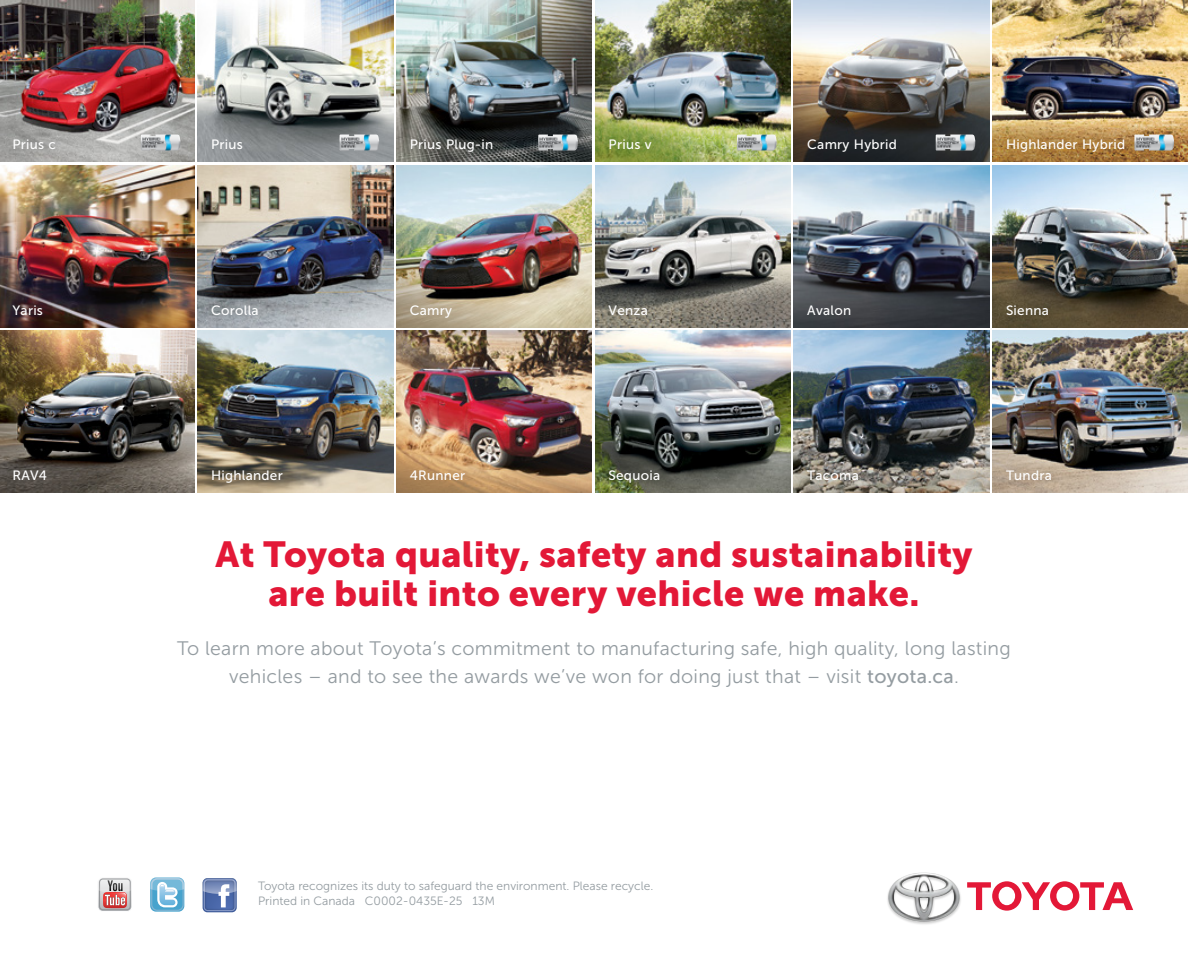
<style>
.page{position:relative;width:1188px;height:972px;background:#fff}
.page>*{position:absolute;margin:0;border:0;box-sizing:border-box;transform-origin:0 0}
.t1{font:36px/39px "Museo Sans 900";letter-spacing:.01em;color:#e31837;text-align:center}
.t2{font:19.5px/28.5px "Museo Sans 300";letter-spacing:.015em;color:#949ca1;text-align:center}
.t3{font:13.5px "Museo Sans 500";letter-spacing:.02em;color:#fff}
.t4{font:12px/15px "Museo Sans 300";color:#949ca1}
.s1{font-family:"Museo Sans 500"}
</style>
<div class="page">
<img style="left:794px;top:165px;width:195px;height:162px">
<img style="left:794px;top:0;width:195px;height:162px">
<img style="left:396px;top:165px;width:196px;height:162px">
<img style="left:993px;top:330px;width:195px;height:162px">
<img style="left:993px;top:165px;width:195px;height:162px">
<img style="left:0;top:330px;width:194px;height:162px">
<img style="left:794px;top:330px;width:195px;height:162px">
<img style="left:0;top:165px;width:194px;height:162px">
<img style="left:198px;top:330px;width:195px;height:162px">
<img style="left:396px;top:330px;width:196px;height:162px">
<img style="left:595px;top:330px;width:196px;height:162px">
<img style="left:0;top:0;width:194px;height:162px">
<img style="left:198px;top:0;width:195px;height:162px">
<img style="left:396px;top:0;width:196px;height:162px">
<img style="left:595px;top:0;width:196px;height:162px">
<img style="left:993px;top:0;width:195px;height:162px">
<img style="left:595px;top:165px;width:196px;height:162px">
<img style="left:198px;top:165px;width:195px;height:162px">
<div style="left:98px;top:877px;width:34px;height:35px;border:1px solid #fff;border-radius:5px"></div>
<svg style="left:98px;top:877px;width:34px;height:34px"></svg>
<div style="left:203px;top:878px;width:34px;height:34px;background:#4864a0;border-radius:5px"></div>
<svg style="left:203px;top:878px;width:34px;height:33px"></svg>
<svg style="left:150px;top:877px;width:34px;height:35px"></svg>
<svg style="left:150px;top:877px;width:34px;height:34px"></svg>
<svg style="left:967px;top:881px;width:166px;height:30px"></svg>
<img style="left:888px;top:873px;width:72px;height:49px">
<img style="left:141px;top:134px;width:40px;height:17px">
<img style="left:339px;top:134px;width:40px;height:17px">
<img style="left:538px;top:134px;width:40px;height:17px">
<img style="left:737px;top:134px;width:40px;height:17px">
<img style="left:936px;top:134px;width:39px;height:17px">
<img style="left:1134px;top:134px;width:40px;height:17px">
<p class="t3" style="left:12px;top:137px;width:45px">Prius c</p>
<p class="t3" style="left:211px;top:137px;width:33px">Prius</p>
<p class="t3" style="left:410px;top:137px;width:85px">Prius Plug-in</p>
<p class="t3" style="left:609px;top:137px;width:44px">Prius v</p>
<p class="t3" style="left:807px;top:137px;width:91px">Camry Hybrid</p>
<p class="t3" style="left:1006px;top:137px;width:121px">Highlander Hybrid</p>
<p class="t3" style="left:12px;top:302px;width:32px">Yaris</p>
<p class="t3" style="left:211px;top:302px;width:49px">Corolla</p>
<p class="t3" style="left:410px;top:302px;width:44px">Camry</p>
<p class="t3" style="left:609px;top:302px;width:41px">Venza</p>
<p class="t3" style="left:807px;top:302px;width:45px">Avalon</p>
<p class="t3" style="left:1006px;top:302px;width:44px">Sienna</p>
<p class="t3" style="left:12px;top:468px;width:36px">RAV4</p>
<p class="t3" style="left:211px;top:468px;width:73px">Highlander</p>
<p class="t3" style="left:410px;top:468px;width:57px">4Runner</p>
<p class="t3" style="left:609px;top:468px;width:53px">Sequoia</p>
<p class="t3" style="left:807px;top:468px;width:53px">Tacoma</p>
<p class="t3" style="left:1006px;top:468px;width:47px">Tundra</p>
<h1 class="t1" style="left:216px;top:535px;width:758px">At Toyota quality, safety and sustainability are built into every vehicle we make.</h1>
<p class="t2" style="left:177px;top:634px;width:835px">To learn more about Toyota’s commitment to manufacturing safe, high quality, long lasting vehicles – and to see the awards we’ve won for doing just that – visit <span class="s1">toyota.ca</span>.</p>
<p class="t4" style="left:258px;top:878px;width:397px">Toyota recognizes its duty to safeguard the environment. Please recycle.<br>Printed in Canada C0002-0435E-25 13M</p>
</div>
